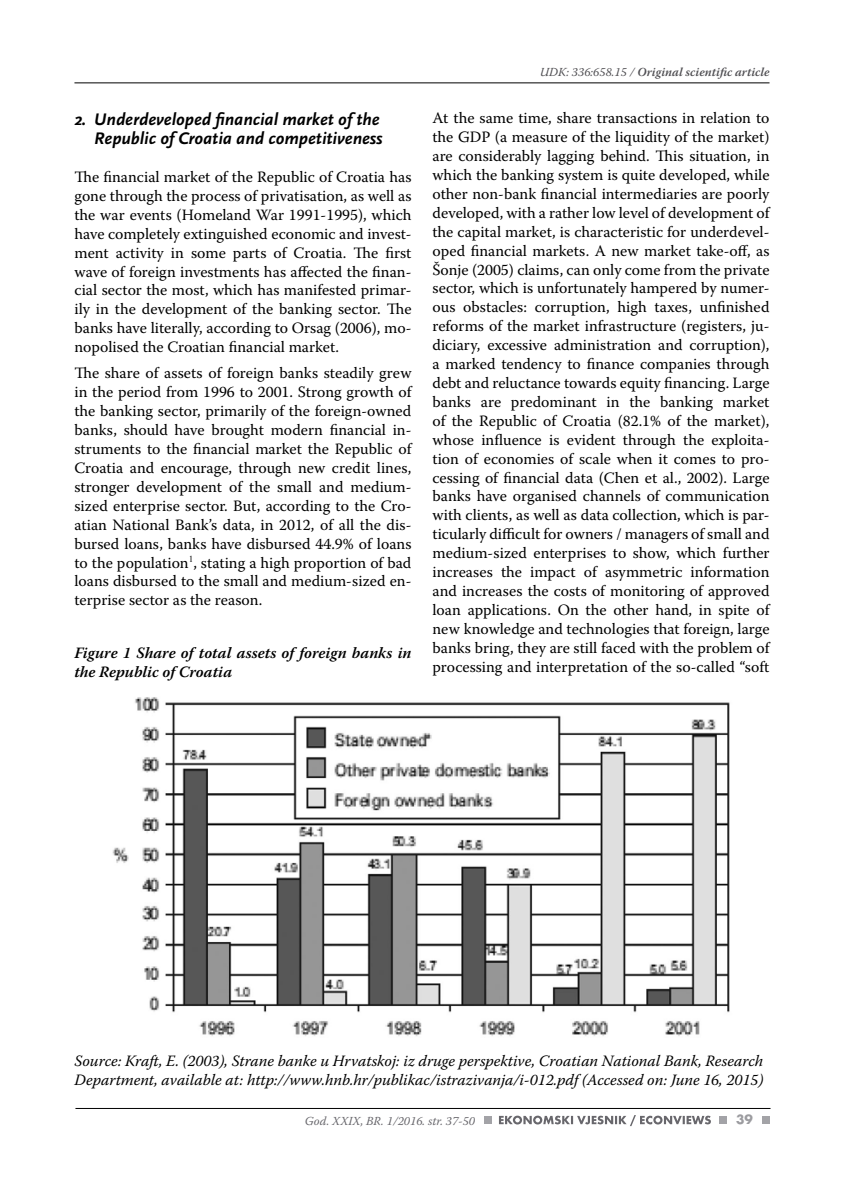
<style>
.page{position:relative;width:844px;height:1191px;background:#fff}
.page>*{position:absolute;margin:0;border:0;box-sizing:border-box;transform-origin:0 0}
.t1{font:italic 700 17.5px/19.2px "Scala Sans Pro";color:#000;text-align:right}
.t2{font:15.75px/18.9px "Warnock Pro";color:#000;text-align:justify}
.t3{font:italic 15.75px/18.9px "Warnock Pro";color:#000}
.t4{font:italic 600 15.75px/18.9px "Warnock Pro";color:#000}
.t5{font:700 14px "Futura TOT";color:#9c9ca0}
.t6{font:italic 600 12.25px "Warnock Pro";color:#504f53}
.t7{font:italic 12.25px "Warnock Pro";color:#68676c}
.s1{font-weight:400}
</style>
<div class="page">
<hr style="left:74px;top:83px;width:695px;height:1px;background:#000">
<hr style="left:75px;top:1108px;width:695px;height:1px;background:#000">
<div style="left:483px;top:1115px;width:8px;height:8px;background:#a3a3a7"></div>
<div style="left:718px;top:1115px;width:8px;height:8px;background:#a3a3a7"></div>
<div style="left:761px;top:1115px;width:8px;height:8px;background:#a3a3a7"></div>
<svg style="left:499px;top:1115px;width:211px;height:11px"></svg>
<img style="left:112px;top:697px;width:618px;height:339px">
<p class="t1" style="left:74px;top:109px;width:309px">2. Underdeveloped financial market of the<br>Republic of Croatia and competitiveness</p>
<p class="t2" style="left:74px;top:167px;width:338px">The financial market of the Republic of Croatia has gone through the process of privatisation, as well as the war events (Homeland War 1991-1995), which have completely extinguished economic and invest&shy;ment activity in some parts of Croatia. The first wave of foreign investments has affected the finan&shy;cial sector the most, which has manifested primar&shy;ily in the development of the banking sector. The banks have literally, according to Orsag (2006), mo&shy;nopolised the Croatian financial market.</p>
<p class="t2" style="left:74px;top:363px;width:338px">The share of assets of foreign banks steadily grew in the period from 1996 to 2001. Strong growth of the banking sector, primarily of the foreign-owned banks, should have brought modern financial in&shy;struments to the financial market the Republic of Croatia and encourage, through new credit lines, stronger development of the small and medium&shy;sized enterprise sector. But, according to the Cro&shy;atian National Bank’s data, in 2012, of all the dis&shy;bursed loans, banks have disbursed 44.9% of loans to the population<sup>1</sup>, stating a high proportion of bad loans disbursed to the small and medium-sized en&shy;terprise sector as the reason.</p>
<p class="t4" style="left:74px;top:643px;width:338px">Figure 1 Share of total assets of foreign banks in the Republic of Croatia</p>
<p class="t6" style="left:540px;top:65px;width:231px"><span class="s1">UDK: 336:658.15 /</span> Original scientific article</p>
<p class="t2" style="left:432px;top:108px;width:338px">At the same time, share transactions in relation to the GDP (a measure of the liquidity of the market) are considerably lagging behind. This situation, in which the banking system is quite developed, while other non-bank financial intermediaries are poorly developed, with a rather low level of development of the capital market, is characteristic for underdevel&shy;oped financial markets. A new market take-off, as Šonje (2005) claims, can only come from the private sector, which is unfortunately hampered by numer&shy;ous obstacles: corruption, high taxes, unfinished reforms of the market infrastructure (registers, ju&shy;diciary, excessive administration and corruption), a marked tendency to finance companies through debt and reluctance towards equity financing. Large banks are predominant in the banking market of the Republic of Croatia (82.1% of the market), whose influence is evident through the exploita&shy;tion of economies of scale when it comes to pro&shy;cessing of financial data (Chen et al., 2002). Large banks have organised channels of communication with clients, as well as data collection, which is par&shy;ticularly difficult for owners / managers of small and medium-sized enterprises to show, which further increases the impact of asymmetric information and increases the costs of monitoring of approved loan applications. On the other hand, in spite of new knowledge and technologies that foreign, large banks bring, they are still faced with the problem of processing and interpretation of the so-called “soft</p>
<p class="t3" style="left:74px;top:1051px;width:690px">Source: Kraft, E. (2003), Strane banke u Hrvatskoj: iz druge perspektive, Croatian National Bank, Research<br>Department, available at: http://www.hnb.hr/publikac/istrazivanja/i-012.pdf (Accessed on: June 16, 2015)</p>
<p class="t7" style="left:305px;top:1113px;width:172px">God. XXIX, BR. 1/2016. str. 37-50</p>
<p class="t5" style="left:736px;top:1111px;width:18px">39</p>
</div>
